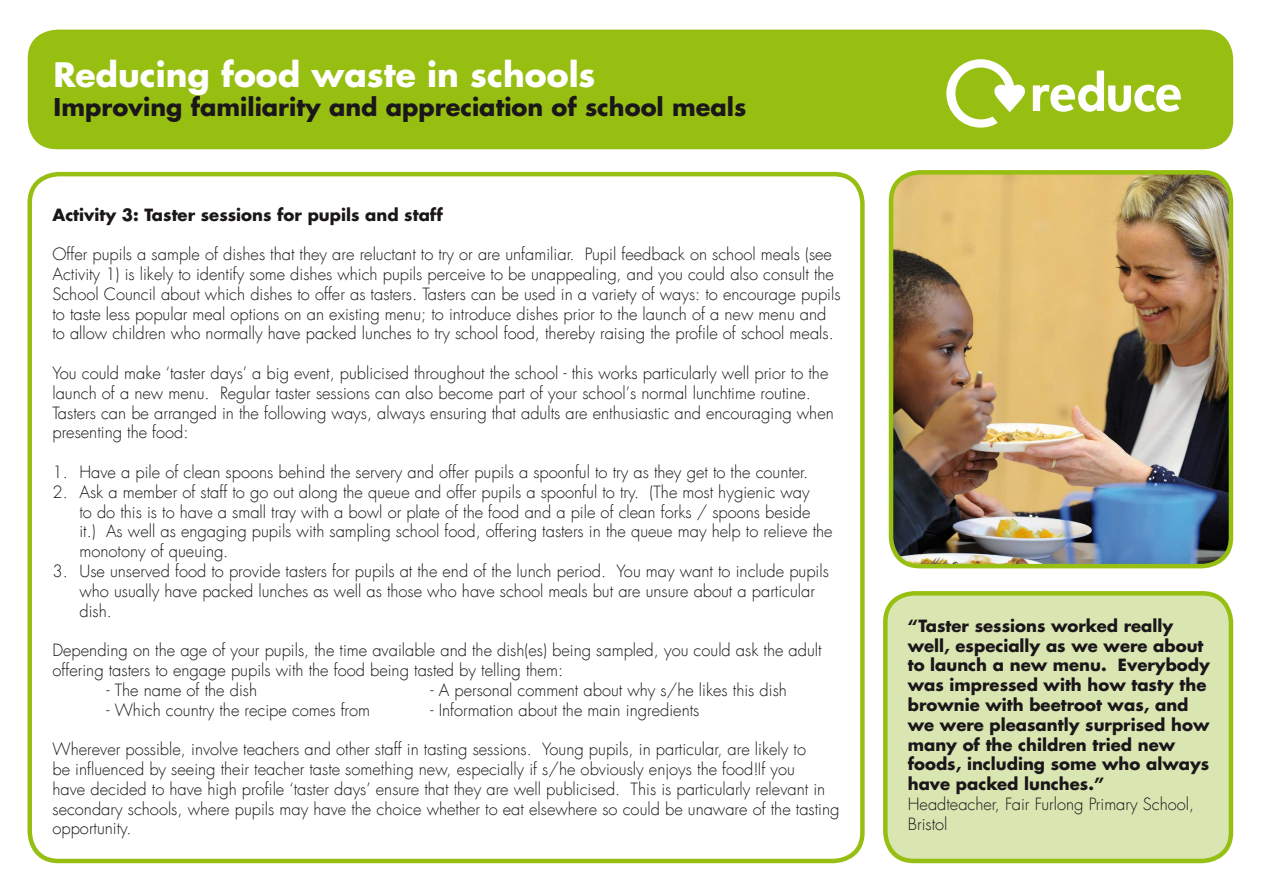
<style>
.page{position:relative;width:1263px;height:893px;background:#fff}
.page>*{position:absolute;margin:0;border:0;box-sizing:border-box;transform-origin:0 0}
.t1{font:700 33px "Futura LT";color:#fff}
.t2{font:700 24px "Futura LT";color:#1a161a}
.t3{font:700 24px "Futura LT";color:#fff}
.t4{font:300 16.5px/19.8px "Futura LT";color:#1a161a}
.t5{font:700 16.5px/19.8px "Futura LT";color:#1a161a}
</style>
<div class="page">
<div style="left:28px;top:172px;width:837px;height:691px;border:4px solid #97bf12;border-radius:29px"></div>
<div style="left:28px;top:30px;width:1203px;height:119px;background:#97bf12;border-radius:29px"></div>
<img style="left:891px;top:172px;width:340px;height:394px">
<div style="left:889px;top:170px;width:344px;height:398px;border:4px solid #97bf12;border-radius:29px"></div>
<div style="left:885px;top:593px;width:346px;height:268px;background:#dae6b1;border-radius:29px"></div>
<div style="left:883px;top:591px;width:350px;height:272px;border:4px solid #97bf12;border-radius:29px"></div>
<svg style="left:946px;top:59px;width:79px;height:69px"></svg>
<svg style="left:1033px;top:70px;width:148px;height:42px"></svg>
<h1 class="t1" style="left:54px;top:52px;width:543px">Reducing food waste in schools</h1>
<h2 class="t2" style="left:54px;top:91px;width:694px">Improving familiarity and appreciation of school meals</h2>
<h2 class="t3" style="left:54px;top:55px;width:550px">A toolkit for reducing food waste in schools</h2>
<h2 class="t2" style="left:54px;top:84px;width:369px">Background and Introduction</h2>
<p class="t5" style="left:52px;top:204px;width:392px">Activity 3: Taster sessions for pupils and staff</p>
<p class="t4" style="left:52px;top:245px;width:790px">Offer pupils a sample of dishes that they are reluctant to try or are unfamiliar. Pupil feedback on school meals (see Activity 1) is likely to identify some dishes which pupils perceive to be unappealing, and you could also consult the School Council about which dishes to offer as tasters. Tasters can be used in a variety of ways: to encourage pupils to taste less popular meal options on an existing menu; to introduce dishes prior to the launch of a new menu and to allow children who normally have packed lunches to try school food, thereby raising the profile of school meals.</p>
<p class="t4" style="left:52px;top:364px;width:783px">You could make ‘taster days’ a big event, publicised throughout the school - this works particularly well prior to the launch of a new menu. Regular taster sessions can also become part of your school’s normal lunchtime routine.<br>Tasters can be arranged in the following ways, always ensuring that adults are enthusiastic and encouraging when presenting the food:</p>
<p class="t4" style="left:52px;top:463px;width:757px">1. Have a pile of clean spoons behind the servery and offer pupils a spoonful to try as they get to the counter.</p>
<p class="t4" style="left:79px;top:482px;width:755px;text-indent:-27px">2. Ask a member of staff to go out along the queue and offer pupils a spoonful to try. (The most hygienic way<br>to do this is to have a small tray with a bowl or plate of the food and a pile of clean forks / spoons beside<br>it.) As well as engaging pupils with sampling school food, offering tasters in the queue may help to relieve the monotony of queuing.</p>
<p class="t4" style="left:79px;top:562px;width:751px;text-indent:-27px">3. Use unserved food to provide tasters for pupils at the end of the lunch period. You may want to include pupils who usually have packed lunches as well as those who have school meals but are unsure about a particular dish.</p>
<p class="t4" style="left:52px;top:641px;width:771px">Depending on the age of your pupils, the time available and the dish(es) being sampled, you could ask the adult offering tasters to engage pupils with the food being tasted by telling them:</p>
<p class="t4" style="left:106px;top:680px;width:152px">- The name of the dish</p>
<p class="t4" style="left:430px;top:680px;width:358px">- A personal comment about why s/he likes this dish</p>
<p class="t4" style="left:106px;top:700px;width:265px">- Which country the recipe comes from</p>
<p class="t4" style="left:430px;top:700px;width:270px">- Information about the main ingredients</p>
<p class="t4" style="left:52px;top:740px;width:788px">Wherever possible, involve teachers and other staff in tasting sessions. Young pupils, in particular, are likely to<br>be influenced by seeing their teacher taste something new, especially if s/he obviously enjoys the food!If you<br>have decided to have high profile ‘taster days’ ensure that they are well publicised. This is particularly relevant in secondary schools, where pupils may have the choice whether to eat elsewhere so could be unaware of the tasting opportunity.</p>
<p class="t5" style="left:908px;top:615px;width:304px">“Taster sessions worked really well, especially as we were about to launch a new menu. Everybody was impressed with how tasty the brownie with beetroot was, and we were pleasantly surprised how many of the children tried new foods, including some who always have packed lunches.”</p>
<p class="t4" style="left:908px;top:795px;width:288px">Headteacher, Fair Furlong Primary School,<br>Bristol</p>
</div>
